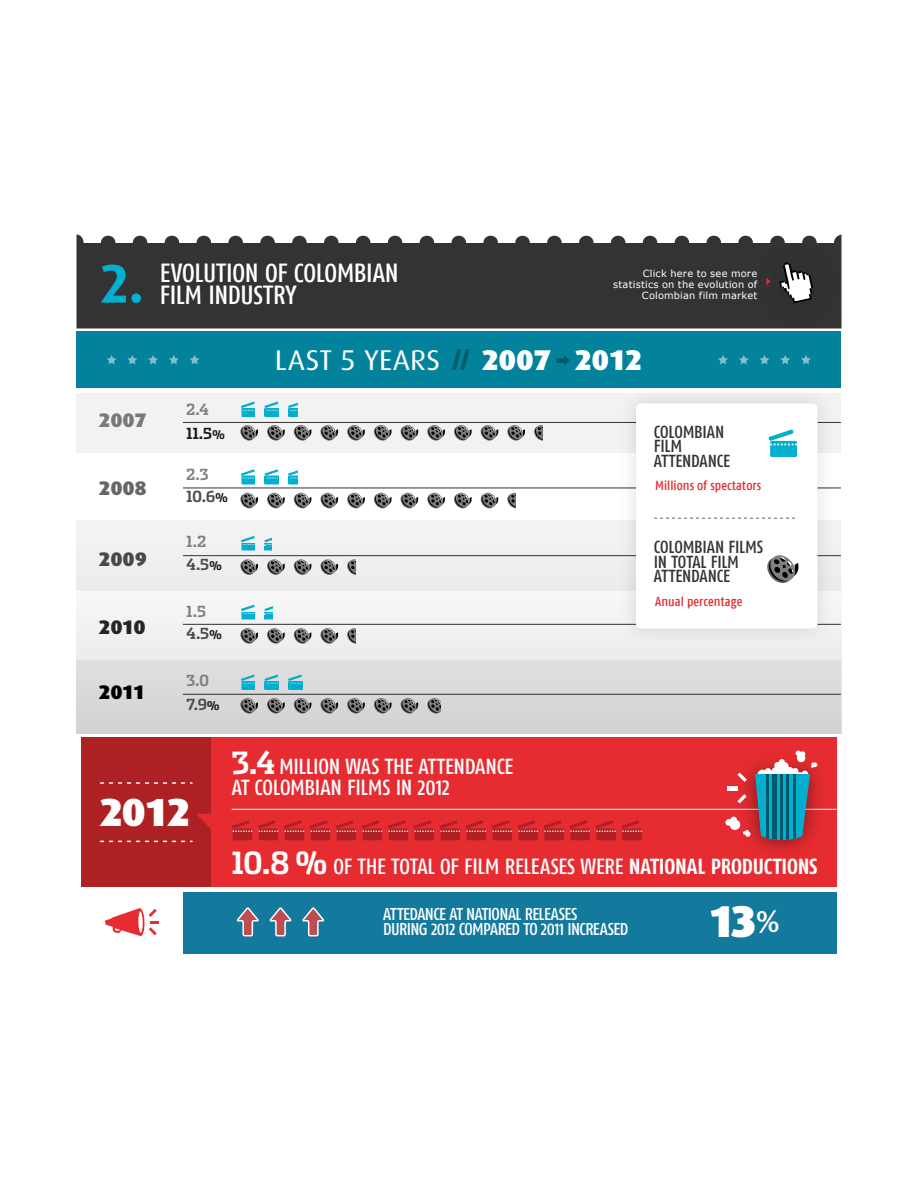
<style>
.page{position:relative;width:918px;height:1188px;background:#fff}
.page>*{position:absolute;margin:0;border:0;box-sizing:border-box;transform-origin:0 0}
.t1{font:900 44.7px "Dax";color:#fff}
.t2{font:900 39.3px "Dax";color:#fff;scale:1.04 1}
.t3{font:28.5px "Dax";letter-spacing:.005em;color:#fff;scale:1.04 1}
.t4{font:500 26.25px "Fago Co";letter-spacing:-.01em;color:#fff}
.t5{font:500 21.9px "Fago Co";letter-spacing:-.01em;color:#fff}
.t6{font:500 21.9px/21px "Fago Co Lf";letter-spacing:-.01em;color:#fff}
.t7{font:900 19.65px "Dax";letter-spacing:-.02em;color:#000;scale:1.04 1}
.t8{font:500 17.4px/14.7px "Fago Co Lf";letter-spacing:-.01em;color:#333}
.t9{font:500 17.1px/15.3px "Fago Co Lf";letter-spacing:-.035em;color:#fff}
.t10{font:700 15.3px/23px "Dispatch Cond";color:#808080}
.t11{font:700 15.3px/22.2px "Dispatch Cond";color:#4d4d4d}
.t12{font:700 15.3px/23.4px "Dispatch Cond";color:#1a1a1a}
.t13{font:500 13.05px "Fago Co";letter-spacing:.005em;color:#e62c31}
.t14{font:9.9px/10.9px "Verdana";letter-spacing:.02em;color:#fff;text-align:right}
.s1{font-family:"Dax";font-weight:700;font-size:54.6px;color:#02afcf}
.s2{color:#808080}
.s3{font-size:12px}
.s4{font-size:12px;color:#1a1a1a}
.s5{color:#4d4d4d}
.s6{font-family:"Dispatch Comp";font-weight:700;color:#015868}
.s7{font-weight:900}
.s8{font-family:"Dispatch Cond";font-weight:700;font-size:30.6px}
.s9{font-weight:700}
.s10{font-family:"Stag";font-weight:400;font-size:29.85px}
</style>
<div class="page">
<div style="left:76px;top:393px;width:766px;height:60px;background:#f2f2f2"></div>
<hr style="left:183px;top:422px;width:658px;height:1px;background:#333">
<hr style="left:183px;top:488px;width:658px;height:1px;background:#333">
<div style="left:81px;top:737px;width:756px;height:150px;background:#e62c31"></div>
<hr style="left:232px;top:809px;width:605px;height:1px;background:#fff">
<img style="left:754px;top:750px;width:82px;height:101px">
<svg style="left:725px;top:751px;width:92px;height:89px"></svg>
<div style="left:76px;top:520px;width:766px;height:71px;background:#f2f2f2"></div>
<div style="left:76px;top:543px;width:766px;height:191px;background:linear-gradient(to bottom,#f4f4f4,#d7d6d6)"></div>
<svg style="left:241px;top:402px;width:15px;height:15px"></svg>
<svg style="left:264px;top:402px;width:15px;height:15px"></svg>
<svg style="left:288px;top:403px;width:9px;height:14px"></svg>
<svg style="left:240px;top:425px;width:18px;height:16px"></svg>
<svg style="left:267px;top:425px;width:18px;height:16px"></svg>
<svg style="left:294px;top:425px;width:18px;height:16px"></svg>
<svg style="left:321px;top:425px;width:17px;height:16px"></svg>
<svg style="left:347px;top:425px;width:18px;height:16px"></svg>
<svg style="left:374px;top:425px;width:18px;height:16px"></svg>
<svg style="left:401px;top:425px;width:17px;height:16px"></svg>
<svg style="left:427px;top:425px;width:18px;height:16px"></svg>
<svg style="left:454px;top:425px;width:18px;height:16px"></svg>
<svg style="left:481px;top:425px;width:17px;height:16px"></svg>
<svg style="left:507px;top:425px;width:18px;height:16px"></svg>
<svg style="left:534px;top:425px;width:8px;height:16px"></svg>
<svg style="left:241px;top:469px;width:15px;height:15px"></svg>
<svg style="left:264px;top:469px;width:15px;height:15px"></svg>
<svg style="left:288px;top:470px;width:9px;height:14px"></svg>
<svg style="left:240px;top:492px;width:18px;height:16px"></svg>
<svg style="left:267px;top:492px;width:18px;height:16px"></svg>
<svg style="left:294px;top:492px;width:18px;height:16px"></svg>
<svg style="left:321px;top:492px;width:17px;height:16px"></svg>
<svg style="left:347px;top:492px;width:18px;height:16px"></svg>
<svg style="left:374px;top:492px;width:18px;height:16px"></svg>
<svg style="left:401px;top:492px;width:17px;height:16px"></svg>
<svg style="left:427px;top:492px;width:18px;height:16px"></svg>
<svg style="left:454px;top:492px;width:18px;height:16px"></svg>
<svg style="left:481px;top:492px;width:17px;height:16px"></svg>
<svg style="left:507px;top:492px;width:9px;height:16px"></svg>
<svg style="left:241px;top:536px;width:15px;height:15px"></svg>
<svg style="left:264px;top:537px;width:8px;height:14px"></svg>
<svg style="left:240px;top:559px;width:18px;height:16px"></svg>
<svg style="left:267px;top:559px;width:18px;height:16px"></svg>
<svg style="left:294px;top:559px;width:18px;height:16px"></svg>
<svg style="left:321px;top:559px;width:17px;height:16px"></svg>
<svg style="left:347px;top:559px;width:9px;height:16px"></svg>
<svg style="left:241px;top:605px;width:15px;height:15px"></svg>
<svg style="left:264px;top:605px;width:9px;height:15px"></svg>
<svg style="left:240px;top:627px;width:18px;height:17px"></svg>
<svg style="left:267px;top:627px;width:18px;height:17px"></svg>
<svg style="left:294px;top:627px;width:18px;height:17px"></svg>
<svg style="left:321px;top:627px;width:17px;height:17px"></svg>
<svg style="left:347px;top:627px;width:9px;height:17px"></svg>
<svg style="left:241px;top:675px;width:15px;height:15px"></svg>
<svg style="left:264px;top:675px;width:15px;height:15px"></svg>
<svg style="left:288px;top:675px;width:15px;height:15px"></svg>
<svg style="left:240px;top:697px;width:18px;height:17px"></svg>
<svg style="left:267px;top:697px;width:18px;height:17px"></svg>
<svg style="left:294px;top:697px;width:18px;height:17px"></svg>
<svg style="left:321px;top:697px;width:17px;height:17px"></svg>
<svg style="left:347px;top:697px;width:18px;height:17px"></svg>
<svg style="left:374px;top:697px;width:18px;height:17px"></svg>
<svg style="left:401px;top:697px;width:17px;height:17px"></svg>
<svg style="left:427px;top:697px;width:13px;height:17px"></svg>
<svg style="left:76px;top:234px;width:659px;height:94px;background:#404040"></svg>
<img style="left:735px;top:234px;width:107px;height:98px">
<svg style="left:779px;top:261px;width:34px;height:42px"></svg>
<svg style="left:766px;top:278px;width:4px;height:7px"></svg>
<div style="left:183px;top:892px;width:654px;height:62px;background:#147a9d"></div>
<svg style="left:105px;top:908px;width:54px;height:28px"></svg>
<div style="left:76px;top:332px;width:766px;height:56px;background:#02839b"></div>
<svg style="left:556px;top:355px;width:13px;height:10px"></svg>
<svg style="left:107px;top:355px;width:10px;height:9px"></svg>
<svg style="left:127px;top:355px;width:10px;height:9px"></svg>
<svg style="left:148px;top:355px;width:10px;height:9px"></svg>
<svg style="left:169px;top:355px;width:10px;height:9px"></svg>
<svg style="left:190px;top:355px;width:10px;height:9px"></svg>
<svg style="left:718px;top:355px;width:10px;height:9px"></svg>
<svg style="left:739px;top:355px;width:10px;height:9px"></svg>
<svg style="left:760px;top:355px;width:9px;height:9px"></svg>
<svg style="left:780px;top:355px;width:10px;height:9px"></svg>
<svg style="left:801px;top:355px;width:10px;height:9px"></svg>
<img style="left:610px;top:378px;width:232px;height:277px">
<div style="left:636px;top:403px;width:182px;height:225px;background:#fff;border-radius:5px"></div>
<svg style="left:654px;top:518px;width:141px;height:1px"></svg>
<div style="left:770px;top:441px;width:27px;height:16px;background:#02afcf;border-radius:2px"></div>
<svg style="left:768px;top:429px;width:29px;height:16px"></svg>
<svg style="left:767px;top:555px;width:32px;height:28px"></svg>
<div style="left:81px;top:737px;width:129px;height:150px;background:#ad2125"></div>
<svg style="left:196px;top:814px;width:15px;height:18px"></svg>
<div style="left:233px;top:829px;width:19px;height:11px;background:#ad2125"></div>
<svg style="left:232px;top:820px;width:20px;height:12px"></svg>
<div style="left:259px;top:829px;width:19px;height:11px;background:#ad2125"></div>
<div style="left:285px;top:829px;width:19px;height:11px;background:#ad2125"></div>
<div style="left:311px;top:829px;width:19px;height:11px;background:#ad2125"></div>
<div style="left:337px;top:829px;width:19px;height:11px;background:#ad2125"></div>
<div style="left:363px;top:829px;width:19px;height:11px;background:#ad2125"></div>
<div style="left:389px;top:829px;width:19px;height:11px;background:#ad2125"></div>
<div style="left:415px;top:829px;width:19px;height:11px;background:#ad2125"></div>
<div style="left:441px;top:829px;width:19px;height:11px;background:#ad2125"></div>
<div style="left:467px;top:829px;width:19px;height:11px;background:#ad2125"></div>
<div style="left:492px;top:829px;width:20px;height:11px;background:#ad2125"></div>
<div style="left:518px;top:829px;width:20px;height:11px;background:#ad2125"></div>
<div style="left:544px;top:829px;width:20px;height:11px;background:#ad2125"></div>
<div style="left:570px;top:829px;width:20px;height:11px;background:#ad2125"></div>
<div style="left:596px;top:829px;width:20px;height:11px;background:#ad2125"></div>
<div style="left:622px;top:829px;width:20px;height:11px;background:#ad2125"></div>
<svg style="left:258px;top:820px;width:384px;height:12px"></svg>
<svg style="left:101px;top:841px;width:91px;height:1px"></svg>
<svg style="left:101px;top:782px;width:91px;height:2px"></svg>
<svg style="left:302px;top:907px;width:22px;height:30px"></svg>
<svg style="left:269px;top:907px;width:22px;height:30px"></svg>
<svg style="left:236px;top:907px;width:23px;height:30px"></svg>
<h3 class="t4" style="left:160px;top:258px;width:240px">EVOLUTION OF COLOMBIAN</h3>
<h3 class="t4" style="left:99px;top:280px;width:199px"><span class="s1">2.</span> FILM INDUSTRY</h3>
<p class="t14" style="left:613px;top:268px;width:146px">Click here to see more statistics on the evolution of<br>Colombian film market</p>
<h3 class="t7" style="left:99px;top:409px;width:48px">2007</h3>
<h3 class="t7" style="left:99px;top:477px;width:48px">2008</h3>
<h3 class="t7" style="left:99px;top:548px;width:48px">2009</h3>
<h3 class="t7" style="left:99px;top:616px;width:47px">2010</h3>
<h3 class="t7" style="left:99px;top:680px;width:46px">2011</h3>
<h3 class="t12" style="left:187px;top:398px;width:40px"><span class="s2">2.4<br></span>11.5<span class="s3">%</span></h3>
<h3 class="t11" style="left:187px;top:463px;width:43px"><span class="s2">2.3<br></span>10.6<span class="s4">%</span></h3>
<h3 class="t10" style="left:187px;top:530px;width:37px">1.2<br><span class="s5">4.5</span><span class="s4">%</span></h3>
<h3 class="t10" style="left:187px;top:600px;width:37px;line-height:21.9px">1.5<br><span class="s5">4.5</span><span class="s4">%</span></h3>
<h3 class="t10" style="left:187px;top:668px;width:34px;line-height:24px">3.0<br><span class="s5">7.9</span><span class="s4">%</span></h3>
<h3 class="t3" style="left:275px;top:344px;width:355px">LAST 5 YEARS <span class="s6">//</span> <span class="s7">2007 2012</span></h3>
<h3 class="t8" style="left:654px;top:424px;width:78px">COLOMBIAN<br>FILM<br>ATTENDANCE</h3>
<h3 class="t13" style="left:655px;top:478px;width:108px">Millions of spectators</h3>
<h3 class="t8" style="left:654px;top:539px;width:111px">COLOMBIAN FILMS<br>IN TOTAL FILM<br>ATTENDANCE</h3>
<h3 class="t13" style="left:655px;top:593px;width:89px">Anual percentage</h3>
<h2 class="t2" style="left:99px;top:790px;width:90px">2012</h2>
<h3 class="t6" style="left:232px;top:756px;width:283px"><span class="s8">3.4</span> MILLION WAS THE ATTENDANCE<br>AT COLOMBIAN FILMS IN 2012</h3>
<h3 class="t5" style="left:232px;top:854px;width:588px"><span class="s8">10.8 %</span> OF THE TOTAL OF FILM RELEASES WERE <span class="s9">NATIONAL PRODUCTIONS</span></h3>
<h3 class="t9" style="left:383px;top:906px;width:247px">ATTEDANCE AT NATIONAL RELEASES<br>DURING 2012 COMPARED TO 2011 INCREASED</h3>
<h1 class="t1" style="left:708px;top:895px;width:73px">13<span class="s10">%</span></h1>
</div>
